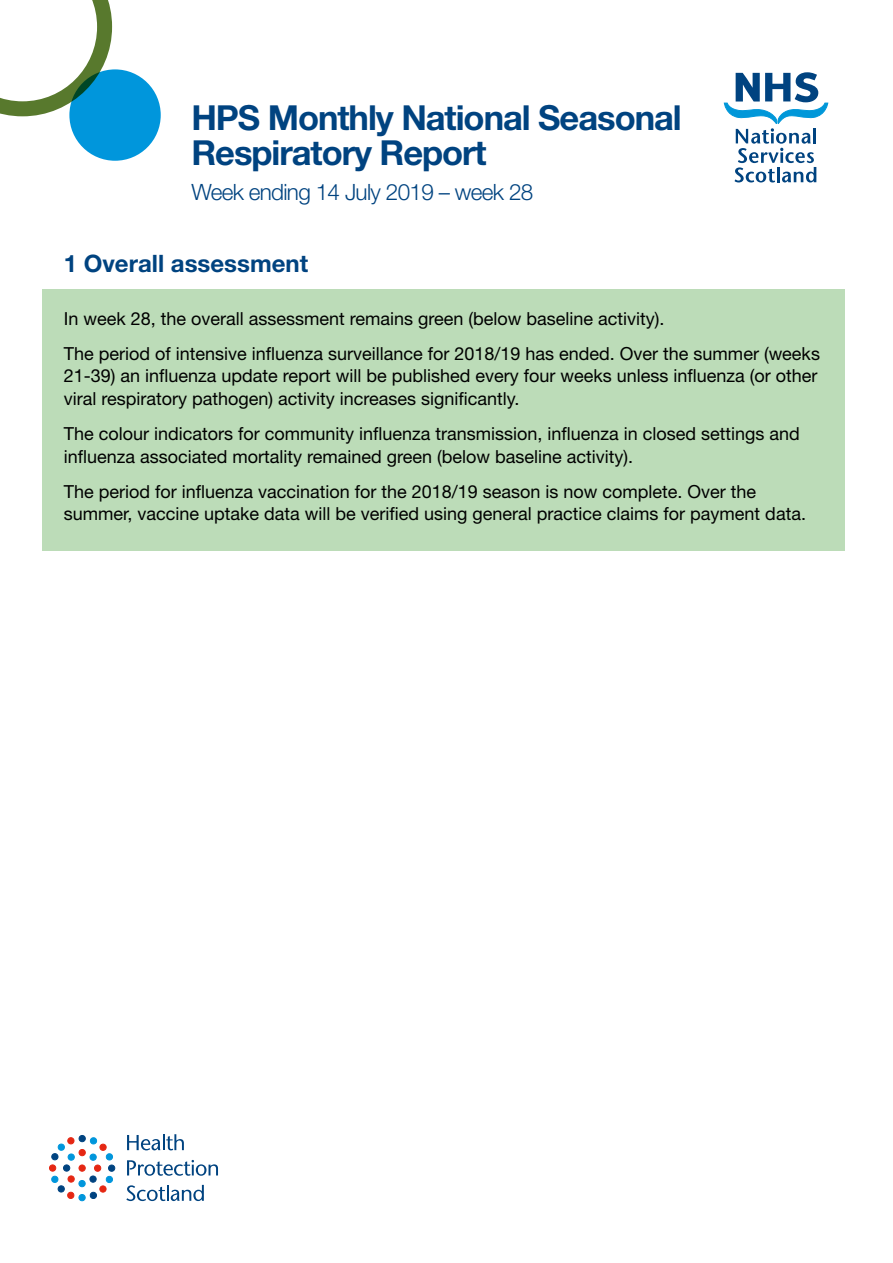
<style>
.page{position:relative;width:893px;height:1263px;background:#fff}
.page>*{position:absolute;margin:0;border:0;box-sizing:border-box;transform-origin:0 0}
.t1{font:700 34.5px/34.5px "Helvetica Neue LT Std";letter-spacing:-.03em;color:#004380}
.Heading_1{font:700 24px "Helvetica Neue LT Std";color:#004380}
.Title_date{font:300 22.5px "Helvetica Neue LT Std";letter-spacing:-.03em;color:#004380}
.Body{font:18px/22.5px "Helvetica Neue LT Std";color:#000}
</style>
<div class="page">
<div style="left:69px;top:69px;width:92px;height:92px;background:#0096dc;border-radius:50%"></div>
<svg style="left:0;top:0;width:112px;height:116px"></svg>
<svg style="left:724px;top:72px;width:104px;height:110px"></svg>
<div style="left:79px;top:1135px;width:6px;height:7px;border:1px solid #004380;border-radius:50%"></div>
<div style="left:79px;top:1194px;width:6px;height:7px;border:1px solid #0096dc;border-radius:50%"></div>
<div style="left:49px;top:1165px;width:7px;height:6px;border:1px solid #e52713;border-radius:50%"></div>
<svg style="left:51px;top:1137px;width:64px;height:62px"></svg>
<svg style="left:127px;top:1134px;width:57px;height:16px"></svg>
<svg style="left:127px;top:1160px;width:91px;height:16px"></svg>
<svg style="left:126px;top:1185px;width:78px;height:16px"></svg>
<div style="left:43px;top:289px;width:802px;height:262px;background:#bcdcb8"></div>
<p class="t1" style="left:191px;top:100px;width:492px">HPS Monthly National Seasonal<br>Respiratory Report</p>
<p class="Title_date" style="left:191px;top:178px;width:344px">Week ending 14 July 2019 – week 28</p>
<h1 class="Heading_1" style="left:64px;top:249px;width:246px">1 Overall assessment</h1>
<p class="Body" style="left:64px;top:307px;width:602px">In week 28, the overall assessment remains green (below baseline activity).</p>
<p class="Body" style="left:64px;top:342px;width:758px">The period of intensive influenza surveillance for 2018/19 has ended. Over the summer (weeks<br>21-39) an influenza update report will be published every four weeks unless influenza (or other viral respiratory pathogen) activity increases significantly.</p>
<p class="Body" style="left:64px;top:422px;width:738px">The colour indicators for community influenza transmission, influenza in closed settings and influenza associated mortality remained green (below baseline activity).</p>
<p class="Body" style="left:64px;top:480px;width:744px">The period for influenza vaccination for the 2018/19 season is now complete. Over the summer, vaccine uptake data will be verified using general practice claims for payment data.</p>
</div>
